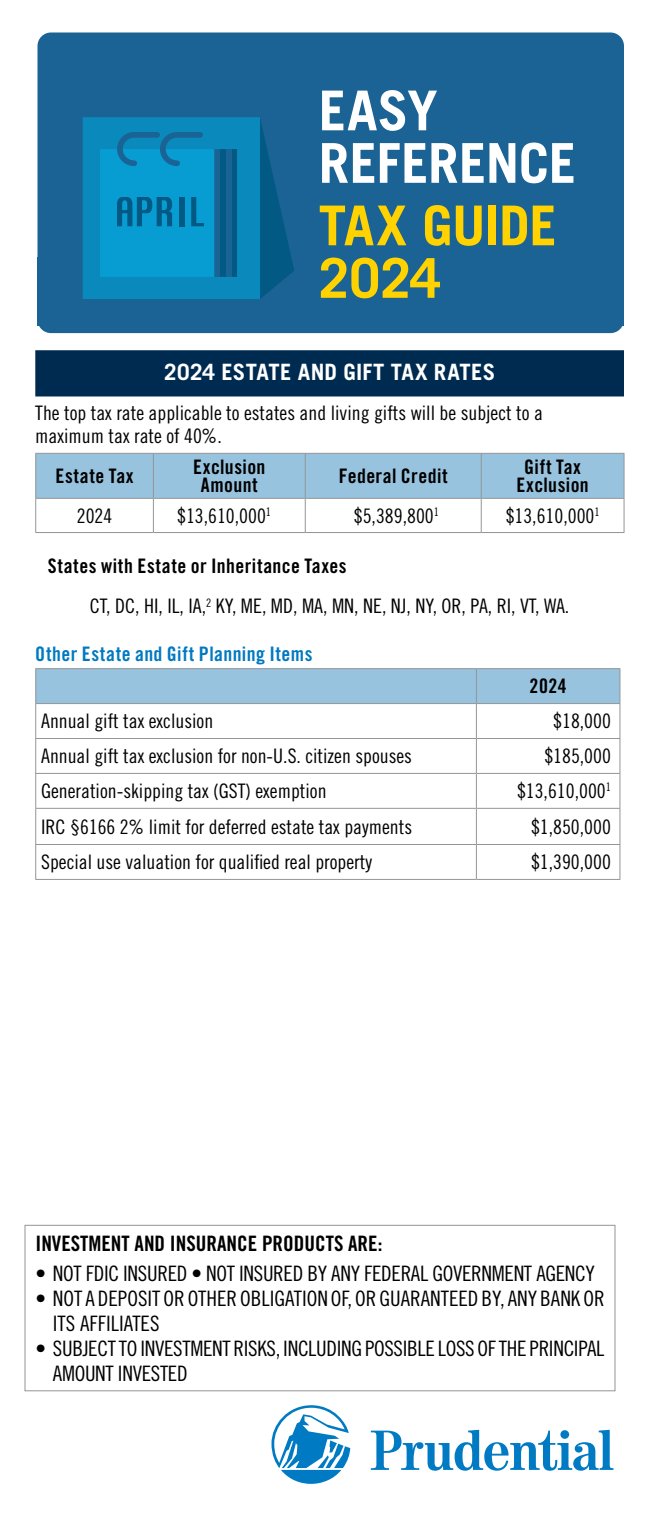
<style>
.page{position:relative;width:660px;height:1530px;background:#fff}
.page>*{position:absolute;margin:0;border:0;box-sizing:border-box;transform-origin:0 0}
.t1{font:700 55px/52.5px "Trade Gothic LT Std";letter-spacing:-.01em;color:#fff}
.t2{font:700 55px/52.5px "Trade Gothic LT Std";letter-spacing:-.015em;color:#ffd200}
.t3{font:700 22.5px "Trade Gothic LT Std";letter-spacing:.015em;color:#fff}
.t4{font:21.25px/25px "Trade Gothic LT Std Cn 18";letter-spacing:-.015em;color:#000}
.TABLE_TEXT_-_NEW_-_RJ{font:21.25px "Trade Gothic LT Std Bd Cn 20";color:#000}
.t5{font:20px/22.5px "Trade Gothic LT Std Cn 18";color:#000}
.t6{font:20px/17.5px "Trade Gothic LT Std Bd Cn 20";letter-spacing:.025em;color:#000;text-align:center}
.t7{font:20px "Trade Gothic LT Std Bd Cn 20";letter-spacing:.025em;color:#0079c1}
.t8{font:15px "Trade Gothic LT Std Cn 18";letter-spacing:.01em;color:#000}
.s1{font-family:"Trade Gothic LT Std Bd Cn 20";color:#0079c1}
</style>
<div class="page">
<svg style="left:271px;top:1405px;width:342px;height:79px"></svg>
<div style="left:25px;top:1225px;width:590px;height:166px;border:1px solid #939598"></div>
<div style="left:37px;top:32px;width:587px;height:301px;background:#1a6394;border-radius:13px"></div>
<svg style="left:83px;top:117px;width:211px;height:182px"></svg>
<div style="left:35px;top:350px;width:589px;height:46px;background:#002b51"></div>
<div style="left:36px;top:454px;width:588px;height:44px;background:#98c3de"></div>
<hr style="left:35px;top:499px;width:1px;height:33px;background:#939598">
<hr style="left:153px;top:499px;width:1px;height:33px;background:#939598">
<hr style="left:305px;top:499px;width:1px;height:33px;background:#939598">
<hr style="left:481px;top:499px;width:1px;height:33px;background:#939598">
<hr style="left:624px;top:499px;width:1px;height:33px;background:#939598">
<hr style="left:35px;top:532px;width:118px;height:1px;background:#939598">
<hr style="left:153px;top:532px;width:152px;height:1px;background:#939598">
<hr style="left:305px;top:532px;width:176px;height:1px;background:#939598">
<hr style="left:481px;top:532px;width:143px;height:1px;background:#939598">
<hr style="left:35px;top:453px;width:118px;height:1px;background:#939598">
<hr style="left:35px;top:454px;width:1px;height:44px;background:#939598">
<hr style="left:153px;top:453px;width:152px;height:1px;background:#939598">
<hr style="left:153px;top:454px;width:1px;height:44px;background:#939598">
<hr style="left:305px;top:453px;width:176px;height:1px;background:#939598">
<hr style="left:305px;top:454px;width:1px;height:44px;background:#939598">
<hr style="left:481px;top:453px;width:143px;height:1px;background:#939598">
<hr style="left:481px;top:454px;width:1px;height:44px;background:#939598">
<hr style="left:624px;top:454px;width:1px;height:44px;background:#939598">
<hr style="left:35px;top:498px;width:118px;height:1px;background:#939598">
<hr style="left:153px;top:498px;width:152px;height:1px;background:#939598">
<hr style="left:305px;top:498px;width:176px;height:1px;background:#939598">
<hr style="left:481px;top:498px;width:143px;height:1px;background:#939598">
<div style="left:36px;top:669px;width:584px;height:34px;background:#98c3de"></div>
<hr style="left:35px;top:668px;width:441px;height:1px;background:#939598">
<hr style="left:35px;top:669px;width:1px;height:34px;background:#939598">
<hr style="left:476px;top:668px;width:144px;height:1px;background:#939598">
<hr style="left:476px;top:669px;width:1px;height:34px;background:#939598">
<hr style="left:620px;top:669px;width:1px;height:34px;background:#939598">
<hr style="left:35px;top:703px;width:441px;height:1px;background:#939598">
<hr style="left:35px;top:704px;width:1px;height:34px;background:#939598">
<hr style="left:476px;top:703px;width:144px;height:1px;background:#939598">
<hr style="left:476px;top:704px;width:1px;height:34px;background:#939598">
<hr style="left:620px;top:704px;width:1px;height:34px;background:#939598">
<hr style="left:35px;top:738px;width:441px;height:1px;background:#939598">
<hr style="left:35px;top:739px;width:1px;height:34px;background:#939598">
<hr style="left:476px;top:738px;width:144px;height:1px;background:#939598">
<hr style="left:476px;top:739px;width:1px;height:34px;background:#939598">
<hr style="left:620px;top:739px;width:1px;height:34px;background:#939598">
<hr style="left:35px;top:773px;width:441px;height:1px;background:#939598">
<hr style="left:35px;top:774px;width:1px;height:34px;background:#939598">
<hr style="left:476px;top:773px;width:144px;height:1px;background:#939598">
<hr style="left:476px;top:774px;width:1px;height:34px;background:#939598">
<hr style="left:620px;top:774px;width:1px;height:34px;background:#939598">
<hr style="left:35px;top:808px;width:441px;height:1px;background:#939598">
<hr style="left:35px;top:809px;width:1px;height:35px;background:#939598">
<hr style="left:476px;top:808px;width:144px;height:1px;background:#939598">
<hr style="left:476px;top:809px;width:1px;height:35px;background:#939598">
<hr style="left:620px;top:809px;width:1px;height:35px;background:#939598">
<hr style="left:35px;top:844px;width:441px;height:1px;background:#939598">
<hr style="left:35px;top:845px;width:1px;height:34px;background:#939598">
<hr style="left:476px;top:844px;width:144px;height:1px;background:#939598">
<hr style="left:476px;top:845px;width:1px;height:34px;background:#939598">
<hr style="left:620px;top:845px;width:1px;height:34px;background:#939598">
<hr style="left:35px;top:879px;width:441px;height:1px;background:#939598">
<hr style="left:476px;top:879px;width:144px;height:1px;background:#939598">
<h1 class="t1" style="left:319px;top:84px;width:259px">EASY<br>REFERENCE</h1>
<h1 class="t2" style="left:319px;top:199px;width:240px">TAX GUIDE<br>2024</h1>
<p class="t3" style="left:164px;top:359px;width:333px">2024 ESTATE AND GIFT TAX RATES</p>
<p class="t5" style="left:35px;top:402px;width:509px">The top tax rate applicable to estates and living gifts will be subject to a maximum tax rate of 40%.</p>
<p class="t6" style="left:55px;top:467px;width:80px">Estate Tax</p>
<p class="t6" style="left:193px;top:458px;width:74px">Exclusion<br>Amount</p>
<p class="t6" style="left:339px;top:467px;width:110px">Federal Credit</p>
<p class="t6" style="left:516px;top:458px;width:74px">Gift Tax<br>Exclusion</p>
<p class="t5" style="left:77px;top:504px;width:37px">2024</p>
<p class="t5" style="left:177px;top:504px;width:95px">$13,610,000<sup>1</sup></p>
<p class="t5" style="left:354px;top:504px;width:87px">$5,389,800<sup>1</sup></p>
<p class="t5" style="left:506px;top:504px;width:95px">$13,610,000<sup>1</sup></p>
<p class="t6" style="left:48px;top:557px;width:300px">States with Estate or Inheritance Taxes</p>
<p class="t5" style="left:90px;top:595px;width:481px">CT, DC, HI, IL, IA,<sup>2</sup> KY, ME, MD, MA, MN, NE, NJ, NY, OR, PA, RI, VT, WA.</p>
<p class="t7" style="left:35px;top:641px;width:279px">Other Estate and Gift Planning Items</p>
<p class="t6" style="left:530px;top:677px;width:39px">2024</p>
<p class="t5" style="left:41px;top:710px;width:174px">Annual gift tax exclusion</p>
<p class="t5" style="left:553px;top:710px;width:59px">$18,000</p>
<p class="t5" style="left:41px;top:745px;width:372px">Annual gift tax exclusion for non-U.S. citizen spouses</p>
<p class="t5" style="left:544px;top:745px;width:68px">$185,000</p>
<p class="t5" style="left:41px;top:780px;width:287px">Generation-skipping tax (GST) exemption</p>
<p class="t5" style="left:517px;top:780px;width:95px">$13,610,000<sup>1</sup></p>
<p class="t5" style="left:41px;top:815px;width:373px">IRC §6166 2% limit for deferred estate tax payments</p>
<p class="t5" style="left:531px;top:815px;width:81px">$1,850,000</p>
<p class="t5" style="left:41px;top:851px;width:332px">Special use valuation for qualified real property</p>
<p class="t5" style="left:531px;top:851px;width:81px">$1,390,000</p>
<p class="TABLE_TEXT_-_NEW_-_RJ" style="left:35px;top:1231px;width:348px">INVESTMENT AND INSURANCE PRODUCTS ARE:</p>
<p class="t4" style="left:35px;top:1261px;width:561px">• NOT FDIC INSURED • NOT INSURED BY ANY FEDERAL GOVERNMENT AGENCY</p>
<p class="t4" style="left:53px;top:1286px;width:553px;text-indent:-17px">• NOT A DEPOSIT OR OTHER OBLIGATION OF, OR GUARANTEED BY, ANY BANK OR<br>ITS AFFILIATES</p>
<p class="t4" style="left:53px;top:1336px;width:553px;text-indent:-17px">• SUBJECT TO INVESTMENT RISKS, INCLUDING POSSIBLE LOSS OF THE PRINCIPAL<br>AMOUNT INVESTED</p>
<p class="TABLE_TEXT_-_NEW_-_RJ" style="left:55px;top:1243px;width:348px">INVESTMENT AND INSURANCE PRODUCTS ARE:</p>
<p class="t8" style="left:55px;top:1277px;width:111px"><span class="s1">•</span> NOT FDIC INSURED</p>
<p class="t8" style="left:55px;top:1299px;width:298px"><span class="s1">•</span> NOT INSURED BY ANY FEDERAL GOVERNMENT AGENCY</p>
<p class="t8" style="left:55px;top:1344px;width:532px"><span class="s1">•</span> SUBJECT TO INVESTMENT RISKS, INCLUDING POSSIBLE LOSS OF THE PRINCIPAL AMOUNT INVESTED</p>
</div>
